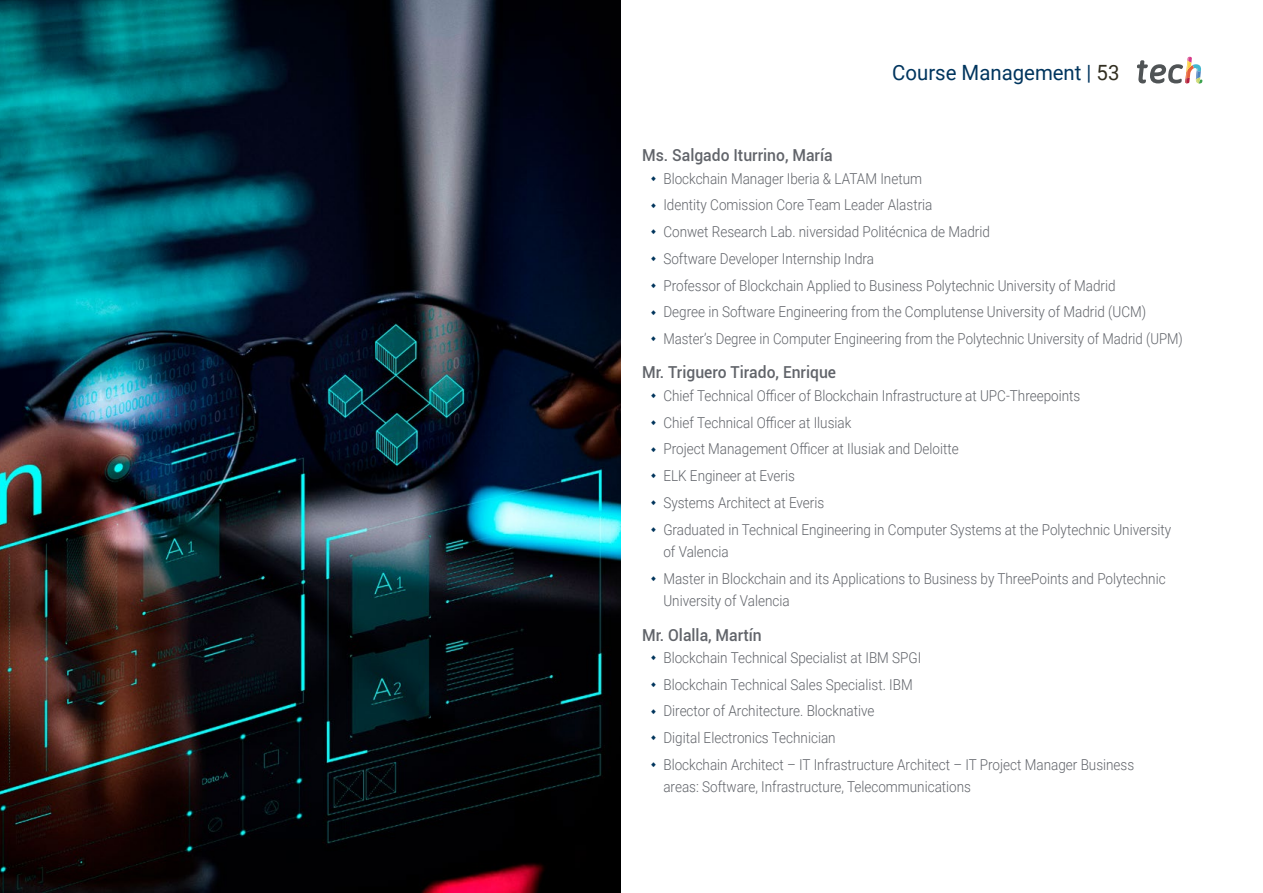
<style>
.page{position:relative;width:1263px;height:893px;background:#fff}
.page>*{position:absolute;margin:0;border:0;box-sizing:border-box;transform-origin:0 0}
.t1{font:21px "Roboto";color:#00355e}
.t2{font:500 16.5px "Roboto";color:#61646a;scale:.95 1}
.t3{font:300 15px/26.7px "Roboto";color:#61646a;scale:.9 1}
.s1{color:#312e20}
</style>
<div class="page">
<img style="left:0;top:0;width:621px;height:893px">
<svg style="left:1137px;top:57px;width:65px;height:27px"></svg>
<h1 class="t1" style="left:892px;top:57px;width:229px">Course Management | <span class="s1">53</span></h1>
<p class="t2" style="left:642px;top:144px;width:202px">Ms. Salgado Iturrino, María</p>
<p class="t3" style="left:663px;top:164px;width:579px">Blockchain Manager Iberia &amp; LATAM Inetum<br>Identity Comission Core Team Leader Alastria<br>Conwet Research Lab. niversidad Politécnica de Madrid<br>Software Developer Internship Indra<br>Professor of Blockchain Applied to Business Polytechnic University of Madrid<br>Degree in Software Engineering from the Complutense University of Madrid (UCM)<br>Master’s Degree in Computer Engineering from the Polytechnic University of Madrid (UPM)</p>
<p class="t2" style="left:642px;top:361px;width:206px">Mr. Triguero Tirado, Enrique</p>
<p class="t3" style="left:663px;top:381px;width:566px">Chief Technical Officer of Blockchain Infrastructure at UPC-Threepoints<br>Chief Technical Officer at Ilusiak<br>Project Management Officer at Ilusiak and Deloitte<br>ELK Engineer at Everis<br>Systems Architect at Everis<br>Graduated in Technical Engineering in Computer Systems at the Polytechnic University</p>
<p class="t3" style="left:663px;top:538px;width:560px">of Valencia<br>Master in Blockchain and its Applications to Business by ThreePoints and Polytechnic</p>
<p class="t3" style="left:663px;top:587px;width:142px">University of Valencia</p>
<p class="t2" style="left:642px;top:623px;width:127px">Mr. Olalla, Martín</p>
<p class="t3" style="left:663px;top:644px;width:525px">Blockchain Technical Specialist at IBM SPGI<br>Blockchain Technical Sales Specialist. IBM<br>Director of Architecture. Blocknative<br>Digital Electronics Technician<br>Blockchain Architect – IT Infrastructure Architect – IT Project Manager Business</p>
<p class="t3" style="left:663px;top:773px;width:343px">areas: Software, Infrastructure, Telecommunications</p>
</div>
